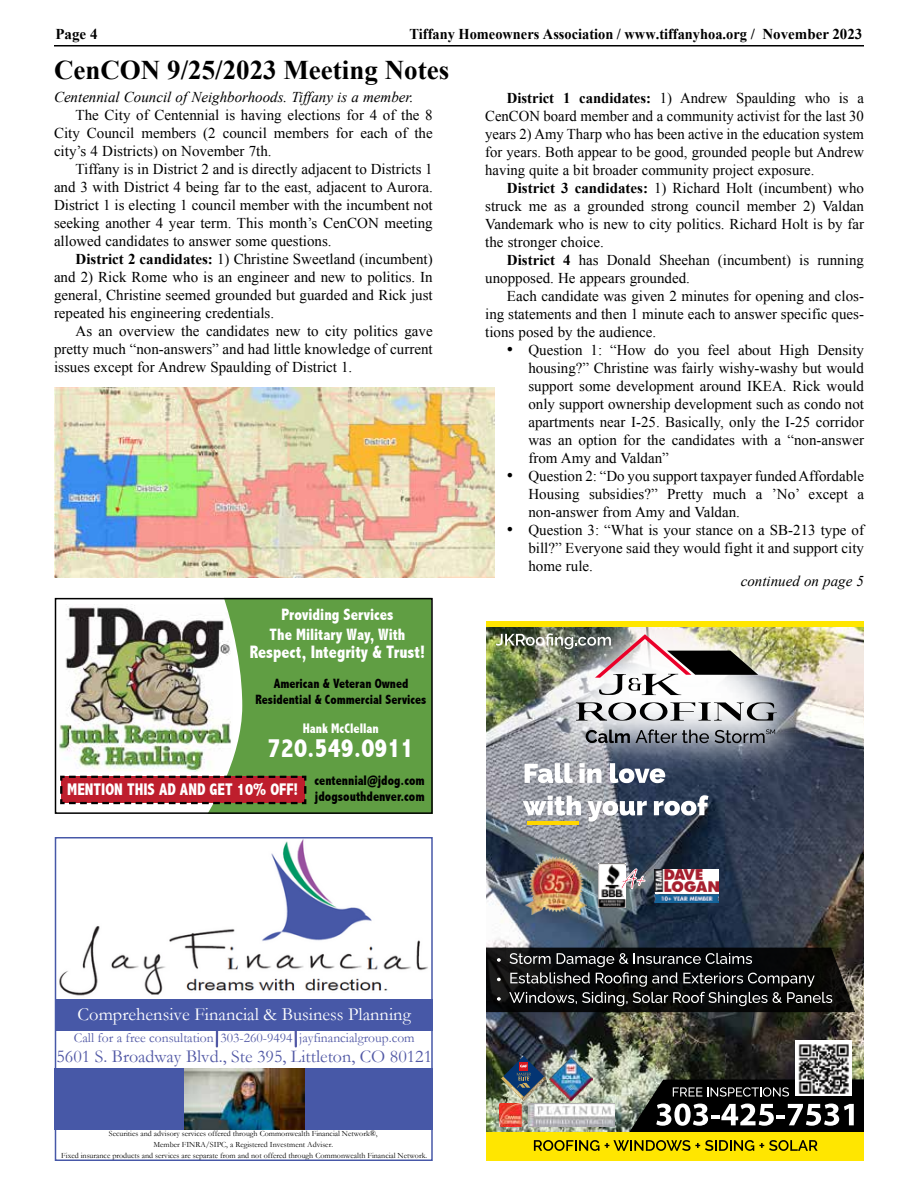
<style>
.page{position:relative;width:918px;height:1188px;background:#fff}
.page>*{position:absolute;margin:0;border:0;box-sizing:border-box;transform-origin:0 0}
.t1{font:700 27px "Times New Roman";color:#000}
.t2{font:800 condensed 27px "Abadi";color:#fff;scale:.95 1}
.t3{font:18.45px "Garamond";color:#fff}
.t4{font:18px "Garamond";color:#5158a5}
.t5{font:800 condensed 18px "Abadi";color:#fff;scale:.95 1}
.t6{font:800 condensed 16.8px "Abadi";color:#fff;scale:.95 1}
.t7{font:800 condensed 16.5px/19.8px "Abadi";color:#fff;text-align:center;scale:.95 1}
.t8{font:15px/18px "Times New Roman";color:#000;text-align:justify}
.t9{font:italic 15px "Times New Roman";color:#000}
.t10{font:700 15px "Times New Roman";color:#000;scale:.96 1}
.t11{font:700 15px "Times New Roman";color:#000}
.t12{font:800 condensed 13.8px/16.6px "Abadi";color:#000;scale:.94 1}
.t13{font:800 condensed 13.8px "Abadi";color:#fff;scale:.95 1}
.t14{font:13.5px "Garamond";color:#5158a5}
.t15{font:800 condensed 13.5px/16.2px "Abadi";color:#000;text-align:center;scale:.95 1}
.t16{font:8.1px/11.1px "Garamond";color:#000;text-align:center}
.s1{font-weight:700}
.s2{font-size:18px}
</style>
<div class="page">
<hr style="left:54px;top:45px;width:810px;height:1px;background:#000">
<img style="left:59px;top:605px;width:148px;height:166px">
<svg style="left:207px;top:601px;width:223px;height:210px;background:#6ea554"></svg>
<div style="left:55px;top:598px;width:378px;height:216px;border:2px solid #000"></div>
<svg style="left:60px;top:775px;width:248px;height:30px;background:#ab2933"></svg>
<img style="left:59px;top:840px;width:369px;height:156px">
<hr style="left:216px;top:1009px;width:2px;height:37px;background:#5158a5">
<hr style="left:294px;top:1009px;width:3px;height:37px;background:#5158a5">
<div style="left:55px;top:999px;width:378px;height:32px;background:#4758a7"></div>
<div style="left:55px;top:1068px;width:378px;height:61px;background:#4758a7"></div>
<img style="left:185px;top:1068px;width:119px;height:61px">
<div style="left:55px;top:837px;width:378px;height:324px;border:2px solid #4758a8"></div>
<img style="left:486px;top:627px;width:378px;height:505px">
<img style="left:514px;top:627px;width:320px;height:168px">
<img style="left:500px;top:1104px;width:105px;height:22px">
<div style="left:486px;top:621px;width:378px;height:6px;background:#ffe600"></div>
<div style="left:486px;top:1132px;width:378px;height:29px;background:#ffe600"></div>
<svg style="left:534px;top:1140px;width:65px;height:11px"></svg>
<svg style="left:605px;top:1079px;width:259px;height:72px"></svg>
<img style="left:525px;top:857px;width:62px;height:58px">
<img style="left:599px;top:864px;width:27px;height:44px">
<svg style="left:621px;top:869px;width:24px;height:20px"></svg>
<img style="left:655px;top:869px;width:64px;height:34px">
<hr style="left:527px;top:821px;width:51px;height:4px;background:#ffd600">
<svg style="left:525px;top:763px;width:48px;height:20px"></svg>
<svg style="left:580px;top:763px;width:22px;height:20px"></svg>
<svg style="left:610px;top:763px;width:55px;height:20px"></svg>
<svg style="left:523px;top:796px;width:58px;height:20px"></svg>
<svg style="left:587px;top:801px;width:60px;height:21px"></svg>
<svg style="left:654px;top:795px;width:54px;height:21px"></svg>
<img style="left:496px;top:633px;width:262px;height:62px">
<svg style="left:576px;top:702px;width:201px;height:19px"></svg>
<svg style="left:586px;top:729px;width:123px;height:14px;background:#777a82"></svg>
<svg style="left:715px;top:729px;width:60px;height:14px"></svg>
<svg style="left:486px;top:948px;width:369px;height:64px;background:#262626"></svg>
<svg style="left:501px;top:1056px;width:45px;height:45px;background:#566068"></svg>
<img style="left:796px;top:1041px;width:56px;height:55px">
<img style="left:550px;top:1058px;width:43px;height:42px">
<img style="left:54px;top:388px;width:441px;height:190px">
<p class="t11" style="left:56px;top:23px;width:44px">Page 4</p>
<p class="t10" style="left:409px;top:23px;width:474px">Tiffany Homeowners Association / www.tiffanyhoa.org / November 2023</p>
<h1 class="t1" style="left:54px;top:51px;width:397px">CenCON 9/25/2023 Meeting Notes</h1>
<p class="t9" style="left:54px;top:87px;width:361px">Centennial Council of Neighborhoods. Tiffany is a member.</p>
<p class="t8" style="left:54px;top:106px;width:380px;text-indent:22px">The City of Centennial is having elections for 4 of the 8<br>City Council members (2 council members for each of the city’s 4 Districts) on November 7th.</p>
<p class="t8" style="left:54px;top:160px;width:380px;text-indent:22px">Tiffany is in District 2 and is directly adjacent to Districts 1 and 3 with District 4 being far to the east, adjacent to Aurora.<br>District 1 is electing 1 council member with the incumbent not seeking another 4 year term. This month’s CenCON meeting allowed candidates to answer some questions.</p>
<p class="t8" style="left:54px;top:250px;width:380px;text-indent:22px"><span class="s1">District 2 candidates:</span> 1) Christine Sweetland (incumbent) and 2) Rick Rome who is an engineer and new to politics. In general, Christine seemed grounded but guarded and Rick just repeated his engineering credentials.</p>
<p class="t8" style="left:54px;top:322px;width:380px;text-indent:22px">As an overview the candidates new to city politics gave pretty much “non-answers” and had little knowledge of current issues except for Andrew Spaulding of District 1.</p>
<p class="t7" style="left:270px;top:604px;width:144px">Providing Services<br>The Military Way, With</p>
<p class="t5" style="left:250px;top:642px;width:186px">Respect, Integrity &amp; Trust!</p>
<p class="t15" style="left:256px;top:675px;width:181px">American &amp; Veteran Owned<br>Residential &amp; Commercial Services</p>
<p class="t13" style="left:303px;top:720px;width:81px">Hank McClellan</p>
<h1 class="t2" style="left:268px;top:732px;width:155px">720.549.0911</h1>
<p class="t6" style="left:67px;top:780px;width:245px">MENTION THIS AD AND GET 10% OFF!</p>
<p class="t12" style="left:314px;top:772px;width:119px">centennial@jdog.com jdogsouthdenver.com</p>
<p class="t8" style="left:485px;top:88px;width:380px;text-indent:22px"><span class="s1">District 1 candidates:</span> 1) Andrew Spaulding who is a CenCON board member and a community activist for the last 30 years 2) Amy Tharp who has been active in the education system for years. Both appear to be good, grounded people but Andrew having quite a bit broader community project exposure.</p>
<p class="t8" style="left:485px;top:178px;width:380px;text-indent:22px"><span class="s1">District 3 candidates:</span> 1) Richard Holt (incumbent) who struck me as a grounded strong council member 2) Valdan Vandemark who is new to city politics. Richard Holt is by far the stronger choice.</p>
<p class="t8" style="left:485px;top:250px;width:380px;text-indent:22px"><span class="s1">District 4</span> has Donald Sheehan (incumbent) is running unopposed. He appears grounded.</p>
<p class="t8" style="left:485px;top:286px;width:380px;text-indent:22px">Each candidate was given 2 minutes for opening and clos&shy;ing statements and then 1 minute each to answer specific ques&shy;tions posed by the audience.</p>
<p class="t8" style="left:528px;top:340px;width:337px;text-indent:-22px"><span class="s2">•</span> Question 1: “How do you feel about High Density housing?” Christine was fairly wishy-washy but would support some development around IKEA. Rick would only support ownership development such as condo not apartments near I-25. Basically, only the I-25 corridor was an option for the candidates with a “non-answer from Amy and Valdan”</p>
<p class="t8" style="left:528px;top:466px;width:337px;text-indent:-22px"><span class="s2">•</span> Question 2: “Do you support taxpayer funded Affordable Housing subsidies?” Pretty much a ’No’ except a non-answer from Amy and Valdan.</p>
<p class="t8" style="left:528px;top:520px;width:337px;text-indent:-22px"><span class="s2">•</span> Question 3: “What is your stance on a SB-213 type of bill?” Everyone said they would fight it and support city home rule.</p>
<p class="t9" style="left:741px;top:570px;width:125px">continued on page 5</p>
<p class="t3" style="left:78px;top:1002px;width:335px">Comprehensive Financial &amp; Business Planning</p>
<p class="t14" style="left:74px;top:1028px;width:342px">Call for a free consultation 303-260-9494 jayfinancialgroup.com</p>
<p class="t4" style="left:56px;top:1045px;width:377px">5601 S. Broadway Blvd., Ste 395, Littleton, CO 80121</p>
<p class="t16" style="left:61px;top:1128px;width:367px">Securities and advisory services offered through Commonwealth Financial Network®,<br>Member FINRA/SIPC, a Registered Investment Adviser.<br>Fixed insurance products and services are separate from and not offered through Commonwealth Financial Network.</p>
</div>
